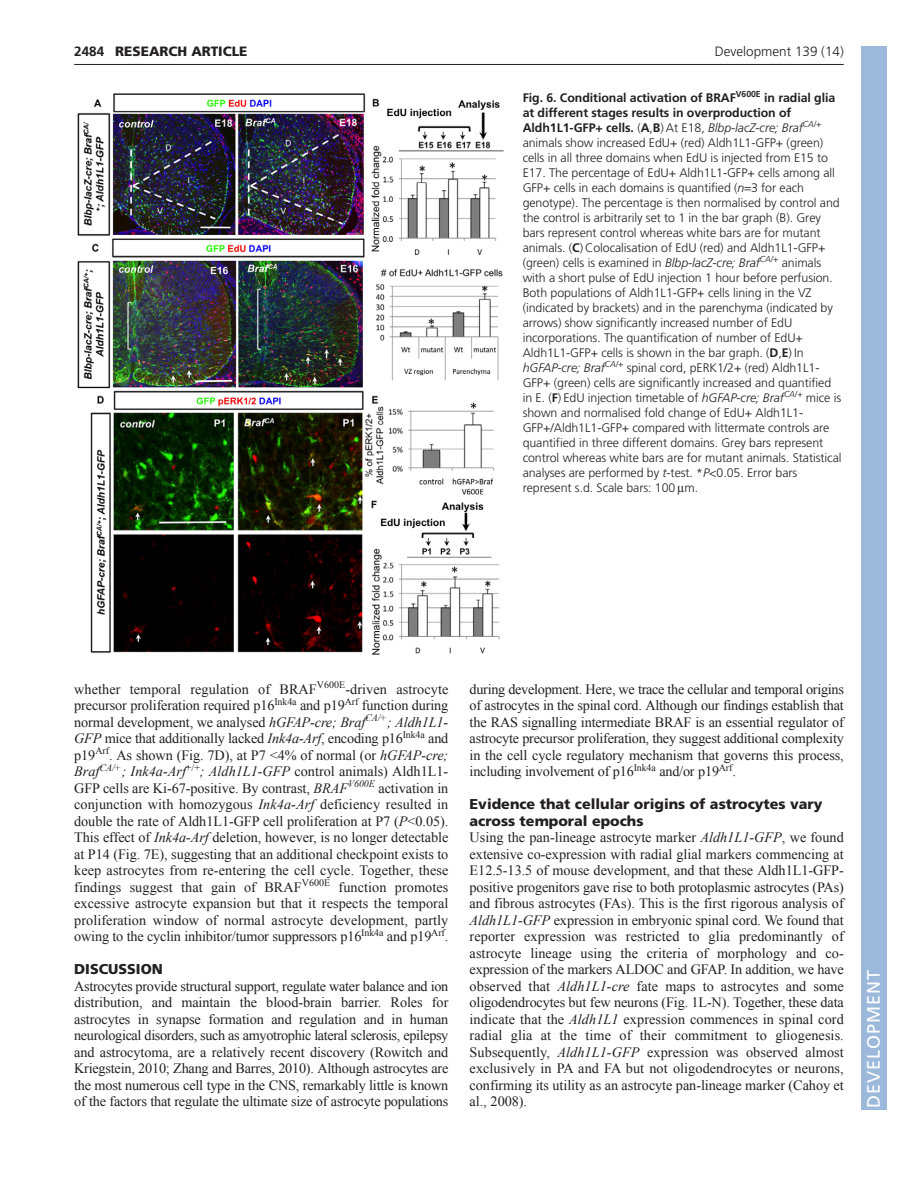
<style>
.page{position:relative;width:918px;height:1188px;background:#fff}
.page>*{position:absolute;margin:0;border:0;box-sizing:border-box;transform-origin:0 0}
.t1{font:18px "Frutiger LT Std";letter-spacing:.055em;color:#fff}
.t2{font:14.25px/16.5px "Times New Roman";letter-spacing:-.01em;color:#231f20;text-align:justify}
.t3{font:900 14.25px/16.5px "Frutiger LT Std";color:#231f20}
.t4{font:300 13.5px "Frutiger LT Std";color:#231f20}
.t5{font:900 13.5px "Frutiger LT Std";color:#231f20}
.t6{font:700 13.5px "Frutiger LT Std";color:#231f20}
.t7{font:300 12.3px/15px "Frutiger LT Std";letter-spacing:-.005em;color:#231f20}
.s1{font-weight:700}
.s2{font-style:italic}
</style>
<div class="page">
<hr style="left:74px;top:64px;width:770px;height:1px;background:#231f20">
<img style="left:77px;top:93px;width:427px;height:562px">
<div style="left:861px;top:46px;width:25px;height:1064px;background:#9cb9db"></div>
<p class="t6" style="left:74px;top:46px;width:32px">2484</p>
<p class="t5" style="left:115px;top:46px;width:134px">RESEARCH ARTICLE</p>
<p class="t4" style="left:715px;top:46px;width:131px">Development 139 (14)</p>
<p class="t7" style="left:523px;top:91px;width:320px"><span class="s1">Fig. 6. Conditional activation of BRAF</span><sup>V600E</sup> <span class="s1">in radial glia at different stages results in overproduction of Aldh1L1-GFP+ cells.</span> (<span class="s1">A</span>,<span class="s1">B</span>) At E18, <span class="s2">Blbp-lacZ-cre; Braf</span><sup>CA/+ </sup>animals show increased EdU+ (red) Aldh1L1-GFP+ (green) cells in all three domains when EdU is injected from E15 to E17. The percentage of EdU+ Aldh1L1-GFP+ cells among all GFP+ cells in each domains is quantified (<span class="s2">n</span> 3 for each genotype). The percentage is then normalised by control and the control is arbitrarily set to 1 in the bar graph (B). Grey bars represent control whereas white bars are for mutant animals. (<span class="s1">C</span>) Colocalisation of EdU (red) and Aldh1L1-GFP+ (green) cells is examined in <span class="s2">Blbp-lacZ-cre; Braf</span><sup>CA/+</sup> animals with a short pulse of EdU injection 1 hour before perfusion.<br>Both populations of Aldh1L1-GFP+ cells lining in the VZ (indicated by brackets) and in the parenchyma (indicated by arrows) show significantly increased number of EdU incorporations. The quantification of number of EdU+ Aldh1L1-GFP+ cells is shown in the bar graph. (<span class="s1">D</span>,<span class="s1">E</span>) In <span class="s2">hGFAP-cre; Braf</span><sup>CA/+</sup> spinal cord, pERK1/2+ (red) Aldh1L1- GFP+ (green) cells are significantly increased and quantified in E. (<span class="s1">F</span>) EdU injection timetable of <span class="s2">hGFAP-cre; Braf</span><sup>CA/+</sup> mice is shown and normalised fold change of EdU+ Aldh1L1- GFP+/Aldh1L1-GFP+ compared with littermate controls are quantified in three different domains. Grey bars represent control whereas white bars are for mutant animals. Statistical analyses are performed by <span class="s2">t</span>-test. *<span class="s2">P</span>&lt;0.05. Error bars represent s.d. Scale bars: 100 m.</p>
<p class="t2" style="left:74px;top:681px;width:376px">whether temporal regulation of BRAF<sup>V600E</sup>-driven astrocyte precursor proliferation required p16<sup>Ink4a</sup> and p19<sup>Arf</sup> function during normal development, we analysed <span class="s2">hGFAP-cre; Braf</span><sup>CA/+</sup><span class="s2">; Aldh1L1- GFP</span> mice that additionally lacked <span class="s2">Ink4a-Arf</span>, encoding p16<sup>Ink4a</sup> and p19<sup>Arf</sup>. As shown (Fig. 7D), at P7 &lt;4% of normal (or <span class="s2">hGFAP-cre; Braf</span><sup>CA/+</sup><span class="s2">; Ink4a-Arf</span><sup>+/+</sup><span class="s2">; Aldh1L1-GFP</span> control animals) Aldh1L1- GFP cells are Ki-67-positive. By contrast, <span class="s2">BRAF</span><sup>V600E</sup> activation in conjunction with homozygous <span class="s2">Ink4a-Arf</span> deficiency resulted in double the rate of Aldh1L1-GFP cell proliferation at P7 (<span class="s2">P</span>&lt;0.05).<br>This effect of <span class="s2">Ink4a-Arf</span> deletion, however, is no longer detectable at P14 (Fig. 7E), suggesting that an additional checkpoint exists to keep astrocytes from re-entering the cell cycle. Together, these findings suggest that gain of BRAF<sup>V600E</sup> function promotes excessive astrocyte expansion but that it respects the temporal proliferation window of normal astrocyte development, partly owing to the cyclin inhibitor/tumor suppressors p16<sup>Ink4a</sup> and p19<sup>Arf</sup>.</p>
<p class="t3" style="left:74px;top:962px;width:90px">DISCUSSION</p>
<p class="t2" style="left:74px;top:978px;width:376px">Astrocytes provide structural support, regulate water balance and ion distribution, and maintain the blood-brain barrier. Roles for astrocytes in synapse formation and regulation and in human neurological disorders, such as amyotrophic lateral sclerosis, epilepsy and astrocytoma, are a relatively recent discovery (Rowitch and Kriegstein, 2010; Zhang and Barres, 2010). Although astrocytes are the most numerous cell type in the CNS, remarkably little is known of the factors that regulate the ultimate size of astrocyte populations</p>
<p class="t2" style="left:470px;top:681px;width:376px">during development. Here, we trace the cellular and temporal origins of astrocytes in the spinal cord. Although our findings establish that the RAS signalling intermediate BRAF is an essential regulator of astrocyte precursor proliferation, they suggest additional complexity in the cell cycle regulatory mechanism that governs this process, including involvement of p16<sup>Ink4a</sup> and/or p19<sup>Arf</sup>.</p>
<p class="t3" style="left:470px;top:797px;width:354px">Evidence that cellular origins of astrocytes vary across temporal epochs</p>
<p class="t2" style="left:470px;top:829px;width:376px">Using the pan-lineage astrocyte marker <span class="s2">Aldh1L1-GFP</span>, we found extensive co-expression with radial glial markers commencing at E12.5-13.5 of mouse development, and that these Aldh1L1-GFP&shy;positive progenitors gave rise to both protoplasmic astrocytes (PAs) and fibrous astrocytes (FAs). This is the first rigorous analysis of <span class="s2">Aldh1L1-GFP</span> expression in embryonic spinal cord. We found that reporter expression was restricted to glia predominantly of astrocyte lineage using the criteria of morphology and co&shy;expression of the markers ALDOC and GFAP. In addition, we have observed that <span class="s2">Aldh1L1-cre</span> fate maps to astrocytes and some oligodendrocytes but few neurons (Fig. 1L-N). Together, these data indicate that the <span class="s2">Aldh1L1</span> expression commences in spinal cord radial glia at the time of their commitment to gliogenesis.<br>Subsequently, <span class="s2">Aldh1L1-GFP</span> expression was observed almost exclusively in PA and FA but not oligodendrocytes or neurons, confirming its utility as an astrocyte pan-lineage marker (Cahoy et al., 2008).</p>
<p class="t1" style="left:863px;top:1108px;width:140px;rotate:-90deg">DEVELOPMENT</p>
</div>
